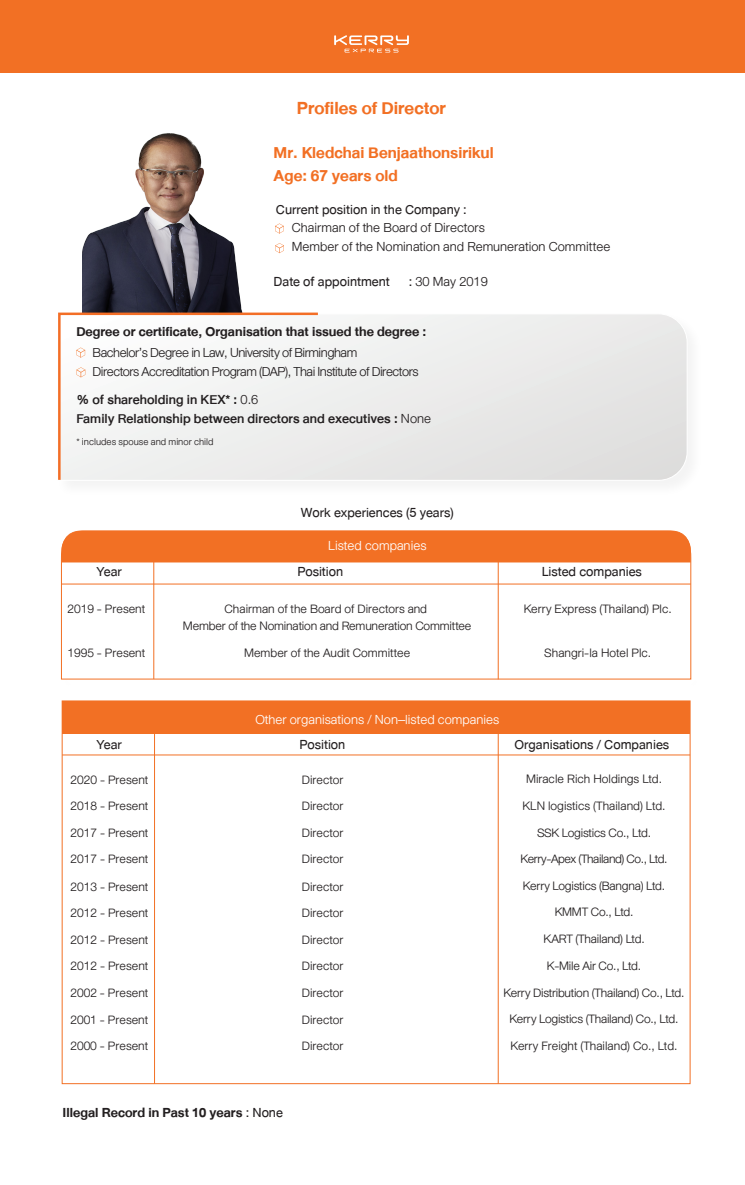
<style>
.page{position:relative;width:745px;height:1185px;background:#fff}
.page>*{position:absolute;margin:0;border:0;box-sizing:border-box;transform-origin:0 0}
.t1{font:700 25px "DB Heavent";color:#f27024}
.t2{font:700 22.5px/23.2px "DB Heavent";color:#f27024}
.t3{font:18.75px "DB Heavent";color:#231f20}
.t4{font:300 18.75px/18.8px "DB Heaventt";letter-spacing:-.025em;color:#231f20}
.t5{font:700 18.75px "DB Heavent";color:#231f20}
.t6{font:500 18.75px/18.8px "DB Heavent";color:#231f20}
.t7{font:300 18.75px/18.8px "DB Heaventt";color:#231f20}
.t8{font:300 18.75px "DB Heaventt";color:#fff}
.t9{font:300 17.5px/17.2px "DB Heaventt";color:#231f20;text-align:center}
.t10{font:300 17.5px "DB Heaventt";letter-spacing:-.025em;color:#231f20}
.t11{font:300 13.75px "DB Heaventt";color:#231f20}
.s1{font-family:"DB Heaventt";font-weight:300}
.s2{font-weight:400}
</style>
<div class="page">
<div style="left:0;top:0;width:744px;height:72px;background:#f27024"></div>
<svg style="left:334px;top:35px;width:74px;height:18px"></svg>
<img style="left:74px;top:308px;width:615px;height:175px">
<svg style="left:320px;top:313px;width:367px;height:168px"></svg>
<img style="left:83px;top:133px;width:191px;height:178px">
<svg style="left:58px;top:311px;width:262px;height:171px"></svg>
<svg style="left:275px;top:223px;width:9px;height:11px"></svg>
<svg style="left:275px;top:243px;width:9px;height:10px"></svg>
<svg style="left:76px;top:367px;width:9px;height:10px"></svg>
<svg style="left:76px;top:347px;width:9px;height:11px"></svg>
<svg style="left:61px;top:530px;width:630px;height:150px"></svg>
<div style="left:61px;top:531px;width:629px;height:31px;background:#f27024"></div>
<hr style="left:61px;top:584px;width:629px;height:1px;background:#f27024">
<hr style="left:153px;top:555px;width:1px;height:124px;background:#f27024">
<hr style="left:497px;top:555px;width:1px;height:124px;background:#f27024">
<div style="left:62px;top:701px;width:627px;height:32px;background:#f27024"></div>
<hr style="left:154px;top:724px;width:1px;height:359px;background:#f27024">
<hr style="left:497px;top:724px;width:1px;height:359px;background:#f27024">
<hr style="left:62px;top:754px;width:627px;height:1px;background:#f27024">
<h1 class="t1" style="left:296px;top:93px;width:150px">Profiles of Director</h1>
<p class="t2" style="left:273px;top:141px;width:221px">Mr. Kledchai Benjaathonsirikul<br>Age: 67 years old</p>
<p class="t3" style="left:276px;top:199px;width:192px">Current position in the Company :</p>
<p class="t7" style="left:292px;top:219px;width:320px">Chairman of the Board of Directors<br>Member of the Nomination and Remuneration Committee</p>
<p class="t3" style="left:273px;top:271px;width:216px">Date of appointment : <span class="s1">30 May 2019</span></p>
<p class="t5" style="left:76px;top:320px;width:351px">Degree or certificate, Organisation that issued the degree :</p>
<p class="t4" style="left:93px;top:343px;width:327px">Bachelor’s Degree in Law, University of Birmingham<br>Directors Accreditation Program (DAP), Thai Institute of Directors</p>
<p class="t6" style="left:76px;top:390px;width:356px">% of shareholding in KEX* : <span class="s1">0.6<br></span>Family Relationship between directors and executives : <span class="s1">None</span></p>
<p class="t11" style="left:76px;top:435px;width:139px">* includes spouse and minor child</p>
<p class="t3" style="left:301px;top:502px;width:154px">Work experiences (5 years)</p>
<p class="t8" style="left:328px;top:536px;width:100px">Listed companies</p>
<p class="t3" style="left:96px;top:561px;width:27px">Year</p>
<p class="t3" style="left:297px;top:561px;width:47px">Position</p>
<p class="t3" style="left:541px;top:561px;width:102px">Listed companies</p>
<p class="t9" style="left:67px;top:600px;width:79px">2019 - Present</p>
<p class="t9" style="left:183px;top:600px;width:290px">Chairman of the Board of Directors and<br>Member of the Nomination and Remuneration Committee</p>
<p class="t9" style="left:523px;top:600px;width:150px">Kerry Express (Thailand) Plc.</p>
<p class="t9" style="left:67px;top:644px;width:79px">1995 - Present</p>
<p class="t9" style="left:244px;top:644px;width:167px">Member of the Audit Committee</p>
<p class="t9" style="left:544px;top:644px;width:108px">Shangri-la Hotel Plc.</p>
<p class="t8" style="left:255px;top:709px;width:245px">Other organisations / Non–listed companies</p>
<p class="t3" style="left:96px;top:734px;width:27px">Year</p>
<p class="t3" style="left:299px;top:734px;width:47px">Position</p>
<p class="t3" style="left:514px;top:734px;width:156px">Organisations / Companies</p>
<p class="t9" style="left:70px;top:770px;width:79px">2020 - Present</p>
<p class="t9" style="left:302px;top:770px;width:43px">Director</p>
<p class="t9" style="left:525px;top:770px;width:137px">Miracle Rich Holdings Ltd.</p>
<p class="t9" style="left:70px;top:797px;width:79px">2018 - Present</p>
<p class="t9" style="left:302px;top:797px;width:43px">Director</p>
<p class="t9" style="left:522px;top:797px;width:144px">KLN logistics (Thailand) Ltd.</p>
<p class="t9" style="left:70px;top:824px;width:79px">2017 - Present</p>
<p class="t9" style="left:302px;top:824px;width:43px">Director</p>
<p class="t9" style="left:536px;top:824px;width:115px">SSK Logistics Co., Ltd.</p>
<p class="t9" style="left:70px;top:850px;width:79px">2017 - Present</p>
<p class="t9" style="left:302px;top:850px;width:43px">Director</p>
<p class="t10" style="left:520px;top:849px;width:148px">Kerry-Apex (Thailand) Co., Ltd.</p>
<p class="t9" style="left:70px;top:878px;width:79px">2013 - Present</p>
<p class="t9" style="left:302px;top:878px;width:43px">Director</p>
<p class="t9" style="left:522px;top:877px;width:144px">Kerry Logistics (Bangna) Ltd.</p>
<p class="t9" style="left:70px;top:904px;width:79px">2012 - Present</p>
<p class="t9" style="left:302px;top:904px;width:43px">Director</p>
<p class="t9" style="left:554px;top:903px;width:80px">KMMT Co., Ltd.</p>
<p class="t9" style="left:70px;top:931px;width:79px">2012 - Present</p>
<p class="t9" style="left:302px;top:931px;width:43px">Director</p>
<p class="t9" style="left:543px;top:930px;width:103px">KART (Thailand) Ltd.</p>
<p class="t9" style="left:70px;top:957px;width:79px">2012 - Present</p>
<p class="t9" style="left:302px;top:957px;width:43px">Director</p>
<p class="t9" style="left:546px;top:956px;width:96px">K-Mile Air Co., Ltd.</p>
<p class="t9" style="left:70px;top:984px;width:79px">2002 - Present</p>
<p class="t9" style="left:302px;top:984px;width:43px">Director</p>
<p class="t9" style="left:503px;top:983px;width:182px">Kerry Distribution (Thailand) Co., Ltd.</p>
<p class="t9" style="left:70px;top:1011px;width:79px">2001 - Present</p>
<p class="t9" style="left:302px;top:1011px;width:43px">Director</p>
<p class="t9" style="left:509px;top:1010px;width:170px">Kerry Logistics (Thailand) Co., Ltd.</p>
<p class="t9" style="left:70px;top:1037px;width:79px">2000 - Present</p>
<p class="t9" style="left:302px;top:1037px;width:43px">Director</p>
<p class="t9" style="left:510px;top:1037px;width:168px">Kerry Freight (Thailand) Co., Ltd.</p>
<p class="t5" style="left:62px;top:1102px;width:222px">Illegal Record in Past 10 years <span class="s2">: None</span></p>
</div>
